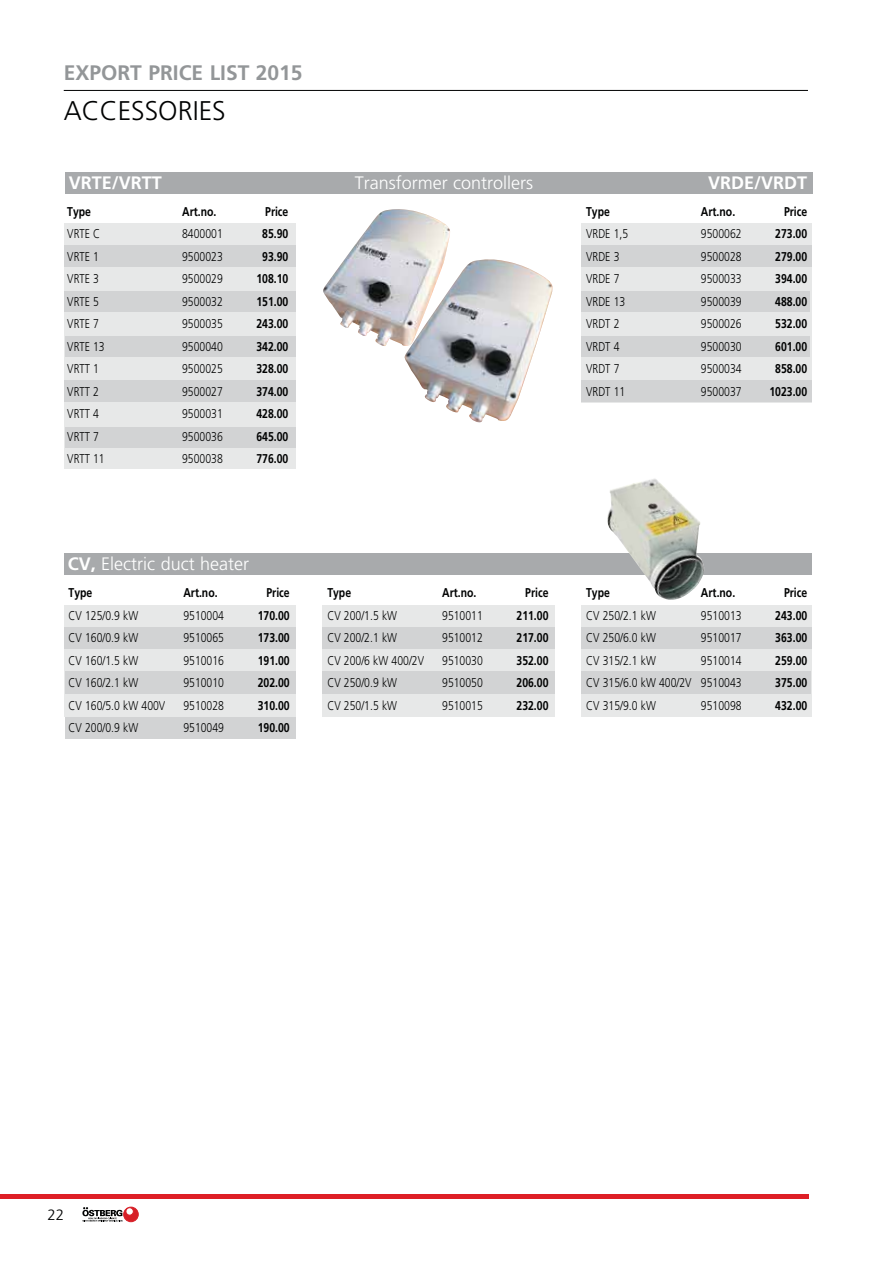
<style>
.page{position:relative;width:893px;height:1263px;background:#fff}
.page>*{position:absolute;margin:0;border:0;box-sizing:border-box;transform-origin:0 0}
.t1{font:300 27px "Frutiger LT Std";color:#010202}
.t2{font:700 21px "Frutiger LT Std";color:#939698}
.t3{font:300 18px "Frutiger LT Std";color:#fff}
.t4{font:700 18px "Frutiger LT Std";color:#fff}
.t5{font:300 15px "Frutiger LT Std";color:#010202}
.t6{font:300 12.75px "Frutiger LT Std";color:#010202;scale:.82 1}
.t7{font:700 12.75px "Frutiger LT Std";color:#010202;scale:.82 1}
.s1{font-weight:700}
</style>
<div class="page">
<div style="left:65px;top:172px;width:747px;height:22px;background:#a8aaac"></div>
<div style="left:65px;top:224px;width:747px;height:245px;background:#e7e8e8"></div>
<div style="left:65px;top:246px;width:747px;height:21px;background:#d2d3d4"></div>
<div style="left:65px;top:291px;width:745px;height:21px;background:#d2d3d4"></div>
<div style="left:66px;top:336px;width:744px;height:21px;background:#d2d3d4"></div>
<div style="left:65px;top:380px;width:747px;height:21px;background:#d2d3d4"></div>
<div style="left:66px;top:427px;width:745px;height:21px;background:#d2d3d4"></div>
<div style="left:296px;top:217px;width:26px;height:255px;background:#fff"></div>
<div style="left:555px;top:221px;width:26px;height:252px;background:#fff"></div>
<div style="left:550px;top:403px;width:269px;height:71px;background:#fff"></div>
<div style="left:320px;top:220px;width:237px;height:254px;background:#fff"></div>
<img style="left:323px;top:209px;width:127px;height:137px">
<img style="left:401px;top:259px;width:152px;height:164px">
<hr style="left:0;top:1194px;width:808px;height:4px;background:#de1f26">
<svg style="left:82px;top:1207px;width:40px;height:15px"></svg>
<div style="left:124px;top:1207px;width:14px;height:15px;background:#d71f27;border-radius:50%"></div>
<div style="left:124px;top:1207px;width:14px;height:15px;border:1px solid #d71f27;border-radius:50%"></div>
<div style="left:126px;top:1208px;width:7px;height:7px;background:#fff;border-radius:50%"></div>
<div style="left:126px;top:1208px;width:7px;height:7px;border:1px solid #d71f27;border-radius:50%"></div>
<div style="left:66px;top:717px;width:243px;height:22px;background:#d2d3d4"></div>
<div style="left:65px;top:605px;width:747px;height:112px;background:#e7e8e8"></div>
<div style="left:65px;top:627px;width:747px;height:21px;background:#d2d3d4"></div>
<div style="left:66px;top:672px;width:745px;height:22px;background:#d2d3d4"></div>
<div style="left:296px;top:599px;width:26px;height:150px;background:#fff"></div>
<div style="left:65px;top:553px;width:747px;height:22px;background:#a8aaac"></div>
<div style="left:555px;top:602px;width:26px;height:122px;background:#fff"></div>
<img style="left:607px;top:478px;width:97px;height:122px">
<hr style="left:64px;top:90px;width:744px;height:1px;background:#010202">
<h2 class="t2" style="left:64px;top:60px;width:240px">EXPORT PRICE LIST 2015</h2>
<h1 class="t1" style="left:64px;top:99px;width:164px">ACCESSORIES</h1>
<h3 class="t4" style="left:69px;top:172px;width:95px">VRTE/VRTT</h3>
<h3 class="t3" style="left:355px;top:175px;width:180px">Transformer controllers</h3>
<h3 class="t4" style="left:708px;top:173px;width:101px">VRDE/VRDT</h3>
<p class="t7" style="left:67px;top:204px;width:31px">Type</p>
<p class="t7" style="left:182px;top:204px;width:43px">Art.no.</p>
<p class="t7" style="left:265px;top:204px;width:30px">Price</p>
<p class="t6" style="left:67px;top:228px;width:42px">VRTE C</p>
<p class="t6" style="left:182px;top:228px;width:51px">8400001</p>
<p class="t7" style="left:262px;top:226px;width:33px">85.90</p>
<p class="t6" style="left:67px;top:251px;width:40px">VRTE 1</p>
<p class="t6" style="left:182px;top:251px;width:51px">9500023</p>
<p class="t7" style="left:262px;top:249px;width:33px">93.90</p>
<p class="t6" style="left:67px;top:273px;width:40px">VRTE 3</p>
<p class="t6" style="left:182px;top:273px;width:51px">9500029</p>
<p class="t7" style="left:256px;top:271px;width:40px">108.10</p>
<p class="t6" style="left:67px;top:296px;width:40px">VRTE 5</p>
<p class="t6" style="left:182px;top:296px;width:51px">9500032</p>
<p class="t7" style="left:256px;top:294px;width:40px">151.00</p>
<p class="t6" style="left:67px;top:318px;width:40px">VRTE 7</p>
<p class="t6" style="left:182px;top:318px;width:51px">9500035</p>
<p class="t7" style="left:256px;top:316px;width:40px">243.00</p>
<p class="t6" style="left:67px;top:341px;width:47px">VRTE 13</p>
<p class="t6" style="left:182px;top:341px;width:51px">9500040</p>
<p class="t7" style="left:256px;top:339px;width:40px">342.00</p>
<p class="t6" style="left:67px;top:363px;width:40px">VRTT 1</p>
<p class="t6" style="left:182px;top:363px;width:51px">9500025</p>
<p class="t7" style="left:256px;top:361px;width:40px">328.00</p>
<p class="t6" style="left:67px;top:386px;width:40px">VRTT 2</p>
<p class="t6" style="left:182px;top:386px;width:51px">9500027</p>
<p class="t7" style="left:256px;top:384px;width:40px">374.00</p>
<p class="t6" style="left:67px;top:408px;width:40px">VRTT 4</p>
<p class="t6" style="left:182px;top:408px;width:51px">9500031</p>
<p class="t7" style="left:256px;top:406px;width:40px">428.00</p>
<p class="t6" style="left:67px;top:431px;width:40px">VRTT 7</p>
<p class="t6" style="left:182px;top:431px;width:51px">9500036</p>
<p class="t7" style="left:256px;top:429px;width:40px">645.00</p>
<p class="t6" style="left:67px;top:453px;width:47px">VRTT 11</p>
<p class="t6" style="left:182px;top:453px;width:51px">9500038</p>
<p class="t7" style="left:256px;top:451px;width:40px">776.00</p>
<p class="t7" style="left:586px;top:204px;width:31px">Type</p>
<p class="t7" style="left:701px;top:204px;width:43px">Art.no.</p>
<p class="t7" style="left:784px;top:204px;width:30px">Price</p>
<p class="t6" style="left:586px;top:228px;width:53px">VRDE 1,5</p>
<p class="t6" style="left:701px;top:228px;width:51px">9500062</p>
<p class="t7" style="left:775px;top:226px;width:40px">273.00</p>
<p class="t6" style="left:586px;top:251px;width:42px">VRDE 3</p>
<p class="t6" style="left:701px;top:251px;width:51px">9500028</p>
<p class="t7" style="left:775px;top:249px;width:40px">279.00</p>
<p class="t6" style="left:586px;top:273px;width:42px">VRDE 7</p>
<p class="t6" style="left:701px;top:273px;width:51px">9500033</p>
<p class="t7" style="left:775px;top:272px;width:40px">394.00</p>
<p class="t6" style="left:586px;top:296px;width:49px">VRDE 13</p>
<p class="t6" style="left:701px;top:296px;width:51px">9500039</p>
<p class="t7" style="left:775px;top:294px;width:40px">488.00</p>
<p class="t6" style="left:586px;top:318px;width:42px">VRDT 2</p>
<p class="t6" style="left:701px;top:318px;width:51px">9500026</p>
<p class="t7" style="left:775px;top:317px;width:40px">532.00</p>
<p class="t6" style="left:586px;top:341px;width:42px">VRDT 4</p>
<p class="t6" style="left:701px;top:341px;width:51px">9500030</p>
<p class="t7" style="left:775px;top:339px;width:40px">601.00</p>
<p class="t6" style="left:586px;top:363px;width:42px">VRDT 7</p>
<p class="t6" style="left:701px;top:363px;width:51px">9500034</p>
<p class="t7" style="left:775px;top:362px;width:40px">858.00</p>
<p class="t6" style="left:586px;top:386px;width:49px">VRDT 11</p>
<p class="t6" style="left:701px;top:386px;width:51px">9500037</p>
<p class="t7" style="left:769px;top:384px;width:48px">1023.00</p>
<h3 class="t3" style="left:68px;top:556px;width:183px"><span class="s1">CV,</span> Electric duct heater</h3>
<p class="t7" style="left:69px;top:586px;width:31px">Type</p>
<p class="t7" style="left:183px;top:586px;width:43px">Art.no.</p>
<p class="t7" style="left:266px;top:586px;width:30px">Price</p>
<p class="t6" style="left:69px;top:610px;width:87px">CV 125/0.9 kW</p>
<p class="t6" style="left:183px;top:610px;width:51px">9510004</p>
<p class="t7" style="left:258px;top:608px;width:40px">170.00</p>
<p class="t6" style="left:69px;top:633px;width:87px">CV 160/0.9 kW</p>
<p class="t6" style="left:183px;top:633px;width:51px">9510065</p>
<p class="t7" style="left:258px;top:631px;width:40px">173.00</p>
<p class="t6" style="left:69px;top:655px;width:87px">CV 160/1.5 kW</p>
<p class="t6" style="left:183px;top:655px;width:51px">9510016</p>
<p class="t7" style="left:258px;top:653px;width:40px">191.00</p>
<p class="t6" style="left:69px;top:678px;width:87px">CV 160/2.1 kW</p>
<p class="t6" style="left:183px;top:678px;width:51px">9510010</p>
<p class="t7" style="left:258px;top:676px;width:40px">202.00</p>
<p class="t6" style="left:69px;top:700px;width:120px">CV 160/5.0 kW 400V</p>
<p class="t6" style="left:183px;top:700px;width:51px">9510028</p>
<p class="t7" style="left:258px;top:698px;width:40px">310.00</p>
<p class="t6" style="left:69px;top:723px;width:87px">CV 200/0.9 kW</p>
<p class="t6" style="left:183px;top:723px;width:51px">9510049</p>
<p class="t7" style="left:258px;top:721px;width:40px">190.00</p>
<p class="t7" style="left:327px;top:586px;width:31px">Type</p>
<p class="t7" style="left:442px;top:586px;width:43px">Art.no.</p>
<p class="t7" style="left:525px;top:586px;width:30px">Price</p>
<p class="t6" style="left:327px;top:610px;width:87px">CV 200/1.5 kW</p>
<p class="t6" style="left:442px;top:610px;width:51px">9510011</p>
<p class="t7" style="left:516px;top:608px;width:40px">211.00</p>
<p class="t6" style="left:327px;top:633px;width:87px">CV 200/2.1 kW</p>
<p class="t6" style="left:442px;top:633px;width:51px">9510012</p>
<p class="t7" style="left:516px;top:631px;width:40px">217.00</p>
<p class="t6" style="left:327px;top:655px;width:120px">CV 200/6 kW 400/2V</p>
<p class="t6" style="left:442px;top:655px;width:51px">9510030</p>
<p class="t7" style="left:516px;top:653px;width:40px">352.00</p>
<p class="t6" style="left:327px;top:678px;width:87px">CV 250/0.9 kW</p>
<p class="t6" style="left:442px;top:678px;width:51px">9510050</p>
<p class="t7" style="left:516px;top:676px;width:40px">206.00</p>
<p class="t6" style="left:327px;top:700px;width:87px">CV 250/1.5 kW</p>
<p class="t6" style="left:442px;top:700px;width:51px">9510015</p>
<p class="t7" style="left:516px;top:698px;width:40px">232.00</p>
<p class="t7" style="left:586px;top:586px;width:31px">Type</p>
<p class="t7" style="left:701px;top:586px;width:43px">Art.no.</p>
<p class="t7" style="left:784px;top:586px;width:30px">Price</p>
<p class="t6" style="left:586px;top:610px;width:87px">CV 250/2.1 kW</p>
<p class="t6" style="left:701px;top:610px;width:51px">9510013</p>
<p class="t7" style="left:775px;top:608px;width:40px">243.00</p>
<p class="t6" style="left:586px;top:633px;width:87px">CV 250/6.0 kW</p>
<p class="t6" style="left:701px;top:633px;width:51px">9510017</p>
<p class="t7" style="left:775px;top:631px;width:40px">363.00</p>
<p class="t6" style="left:586px;top:655px;width:87px">CV 315/2.1 kW</p>
<p class="t6" style="left:701px;top:655px;width:51px">9510014</p>
<p class="t7" style="left:775px;top:653px;width:40px">259.00</p>
<p class="t6" style="left:586px;top:678px;width:191px">CV 315/6.0 kW 400/2V 9510043</p>
<p class="t7" style="left:775px;top:676px;width:40px">375.00</p>
<p class="t6" style="left:586px;top:700px;width:87px">CV 315/9.0 kW</p>
<p class="t6" style="left:701px;top:700px;width:51px">9510098</p>
<p class="t7" style="left:775px;top:698px;width:40px">432.00</p>
<p class="t5" style="left:47px;top:1208px;width:18px">22</p>
</div>
